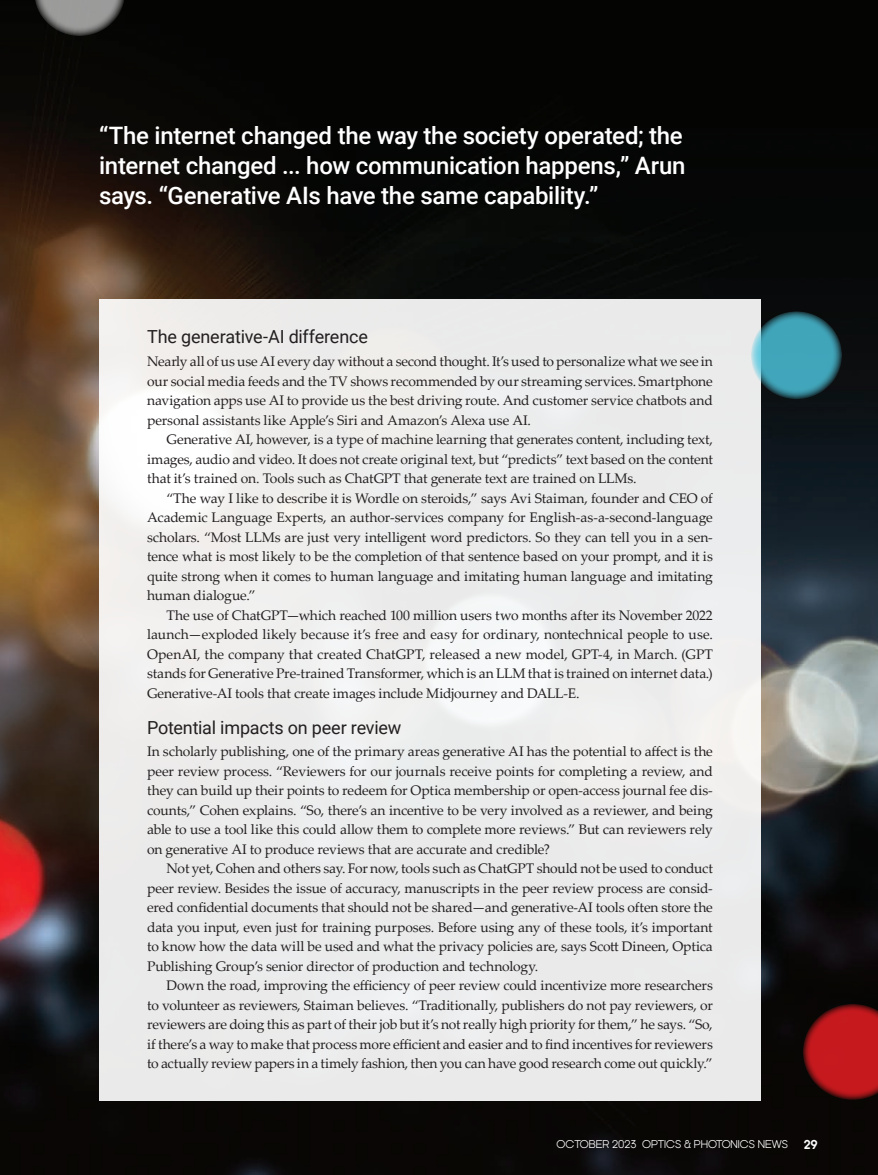
<style>
.page{position:relative;width:878px;height:1175px;background:#fff}
.page>*{position:absolute;margin:0;border:0;box-sizing:border-box;transform-origin:0 0}
._3-Pull_quote{font:500 24px/30px "Roboto";letter-spacing:-.01em;color:#fff;text-align:justify}
._3-Subhead{font:18px "Roboto";letter-spacing:-.01em;color:#231f20}
._4-Body{font:13.8px/19.5px "Palatino Linotype";letter-spacing:-.01em;color:#231f20;text-align:justify}
._4-Body-1st_paragraph{font:13.8px/19.5px "Palatino Linotype";letter-spacing:-.01em;color:#231f20;text-align:justify}
.t1{font:700 12px "Kamerik 105";color:#fff}
.t2{font:10.5px "Kamerik 105";color:#fff}
</style>
<div class="page">
<img style="left:0;top:0;width:878px;height:1174px">
<div style="left:99px;top:299px;width:661px;height:801px;background:#ebecec"></div>
<svg style="left:751px;top:311px;width:91px;height:88px;background:#4098aa"></svg>
<svg style="left:34px;top:0;width:91px;height:36px;background:#636362"></svg>
<svg style="left:802px;top:1004px;width:76px;height:96px;background:#981418"></svg>
<p class="_3-Pull_quote" style="left:99px;top:120px;width:588px">“The internet changed the way the society operated; the internet changed ... how communication happens,” Arun says. “Generative AIs have the same capability.”</p>
<p class="_3-Subhead" style="left:147px;top:324px;width:222px">The generative-AI difference</p>
<p class="_4-Body-1st_paragraph" style="left:147px;top:351px;width:567px">Nearly all of us use AI every day without a second thought. It’s used to personalize what we see in our social media feeds and the TV shows recommended by our streaming services. Smartphone navigation apps use AI to provide us the best driving route. And customer service chatbots and personal assistants like Apple’s Siri and Amazon’s Alexa use AI.</p>
<p class="_4-Body" style="left:147px;top:429px;width:567px;text-indent:19px">Generative AI, however, is a type of machine learning that generates content, including text, images, audio and video. It does not create original text, but “predicts” text based on the content that it’s trained on. Tools such as ChatGPT that generate text are trained on LLMs.</p>
<p class="_4-Body" style="left:147px;top:487px;width:567px;text-indent:19px">“The way I like to describe it is Wordle on steroids,” says Avi Staiman, founder and CEO of Academic Language Experts, an author-services company for English-as-a-second-language scholars. “Most LLMs are just very intelligent word predictors. So they can tell you in a sen&shy;tence what is most likely to be the completion of that sentence based on your prompt, and it is quite strong when it comes to human language and imitating human language and imitating human dialogue.”</p>
<p class="_4-Body" style="left:147px;top:604px;width:567px;text-indent:19px">The use of ChatGPT—which reached 100 million users two months after its November 2022 launch—exploded likely because it’s free and easy for ordinary, nontechnical people to use.<br>OpenAI, the company that created ChatGPT, released a new model, GPT-4, in March. (GPT stands for Generative Pre-trained Transformer, which is an LLM that is trained on internet data.)<br>Generative-AI tools that create images include Midjourney and DALL-E.</p>
<p class="_3-Subhead" style="left:147px;top:714px;width:256px">Potential impacts on peer review</p>
<p class="_4-Body-1st_paragraph" style="left:147px;top:741px;width:567px">In scholarly publishing, one of the primary areas generative AI has the potential to affect is the peer review process. “Reviewers for our journals receive points for completing a review, and they can build up their points to redeem for Optica membership or open-access journal fee dis&shy;counts,” Cohen explains. “So, there’s an incentive to be very involved as a reviewer, and being able to use a tool like this could allow them to complete more reviews.” But can reviewers rely on generative AI to produce reviews that are accurate and credible?</p>
<p class="_4-Body" style="left:147px;top:858px;width:567px;text-indent:19px">Not yet, Cohen and others say. For now, tools such as ChatGPT should not be used to conduct peer review. Besides the issue of accuracy, manuscripts in the peer review process are consid&shy;ered confidential documents that should not be shared—and generative-AI tools often store the data you input, even just for training purposes. Before using any of these tools, it’s important to know how the data will be used and what the privacy policies are, says Scott Dineen, Optica Publishing Group’s senior director of production and technology.</p>
<p class="_4-Body" style="left:147px;top:975px;width:567px;text-indent:19px">Down the road, improving the efficiency of peer review could incentivize more researchers to volunteer as reviewers, Staiman believes. “Traditionally, publishers do not pay reviewers, or reviewers are doing this as part of their job but it’s not really high priority for them,” he says. “So, if there’s a way to make that process more efficient and easier and to find incentives for reviewers to actually review papers in a timely fashion, then you can have good research come out quickly.”</p>
<p class="t2" style="left:556px;top:1138px;width:233px">OCTOBER 2023 OPTICS &amp; PHOTONICS NEWS</p>
<p class="t1" style="left:803px;top:1137px;width:16px">29</p>
</div>
